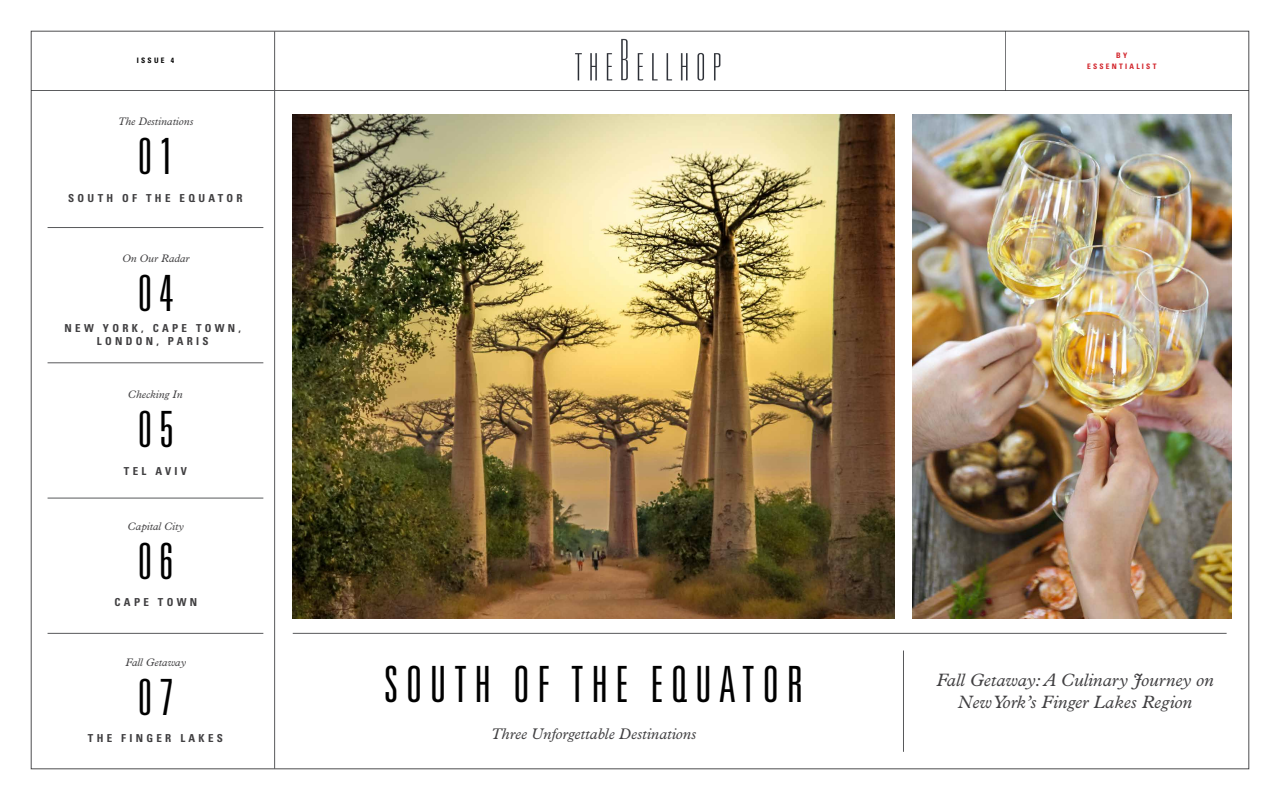
<style>
.page{position:relative;width:1280px;height:800px;background:#fff}
.page>*{position:absolute;margin:0;border:0;box-sizing:border-box;transform-origin:0 0}
.t1{font:300 ultra-condensed 50px "Univers LT Std";letter-spacing:.15em;color:#000}
.t2{font:italic 18px "Plantin MT Pro";color:#414042}
.t3{font:italic 15.5px "Plantin MT Pro";color:#414042}
.t4{font:700 condensed 11px/13px "Univers LT Std";letter-spacing:.3em;color:#414042;text-align:center}
.t5{font:italic 11px "Plantin MT Pro";color:#414042}
.t6{font:700 condensed 7.5px/11px "Univers LT Std";letter-spacing:.3em;color:#d2232a;text-align:center}
.t7{font:700 condensed 7.5px "Univers LT Std";letter-spacing:.3em;color:#000}
</style>
<div class="page">
<div style="left:31px;top:31px;width:1218px;height:738px;background:#fff;border:1px solid #4d4d4f"></div>
<hr style="left:1005px;top:31px;width:1px;height:60px;background:#58595b">
<hr style="left:31px;top:90px;width:1218px;height:1px;background:#58595b">
<img style="left:912px;top:115px;width:319px;height:504px">
<hr style="left:48px;top:633px;width:215px;height:1px;background:#58595b">
<hr style="left:293px;top:633px;width:934px;height:1px;background:#58595b">
<hr style="left:48px;top:227px;width:215px;height:1px;background:#58595b">
<hr style="left:48px;top:363px;width:215px;height:1px;background:#58595b">
<hr style="left:48px;top:498px;width:215px;height:1px;background:#58595b">
<hr style="left:275px;top:31px;width:1px;height:738px;background:#58595b">
<hr style="left:903px;top:651px;width:1px;height:101px;background:#58595b">
<img style="left:293px;top:115px;width:602px;height:504px">
<img style="left:575px;top:38px;width:146px;height:43px">
<p class="t7" style="left:137px;top:56px;width:39px">ISSUE 4</p>
<p class="t6" style="left:1087px;top:49px;width:71px">B Y<br>ESSENTIALIST</p>
<p class="t5" style="left:118px;top:115px;width:77px">The Destinations</p>
<h1 class="t1" style="left:138px;top:131px;width:37px">01</h1>
<p class="t4" style="left:68px;top:192px;width:176px">SOUTH OF THE EQUATOR</p>
<p class="t5" style="left:122px;top:252px;width:69px">On Our Radar</p>
<h1 class="t1" style="left:138px;top:268px;width:37px">04</h1>
<p class="t4" style="left:65px;top:322px;width:178px">NEW YORK, CAPE TOWN,<br>LONDON, PARIS</p>
<p class="t5" style="left:128px;top:388px;width:56px">Checking In</p>
<h1 class="t1" style="left:138px;top:404px;width:37px">05</h1>
<p class="t4" style="left:124px;top:464px;width:65px">TEL AVIV</p>
<p class="t5" style="left:128px;top:520px;width:57px">Capital City</p>
<h1 class="t1" style="left:138px;top:535px;width:37px">06</h1>
<p class="t4" style="left:115px;top:596px;width:84px">CAPE TOWN</p>
<p class="t5" style="left:125px;top:656px;width:62px">Fall Getaway</p>
<h1 class="t1" style="left:384px;top:659px;width:421px">SOUTH OF THE EQUATOR</h1>
<h1 class="t1" style="left:138px;top:671px;width:37px">07</h1>
<h2 class="t2" style="left:936px;top:669px;width:279px">Fall Getaway: A Culinary Journey on</h2>
<h2 class="t2" style="left:958px;top:691px;width:236px">New York’s Finger Lakes Region</h2>
<p class="t4" style="left:88px;top:732px;width:137px">THE FINGER LAKES</p>
<h3 class="t3" style="left:491px;top:725px;width:206px">Three Unforgettable Destinations</h3>
</div>
